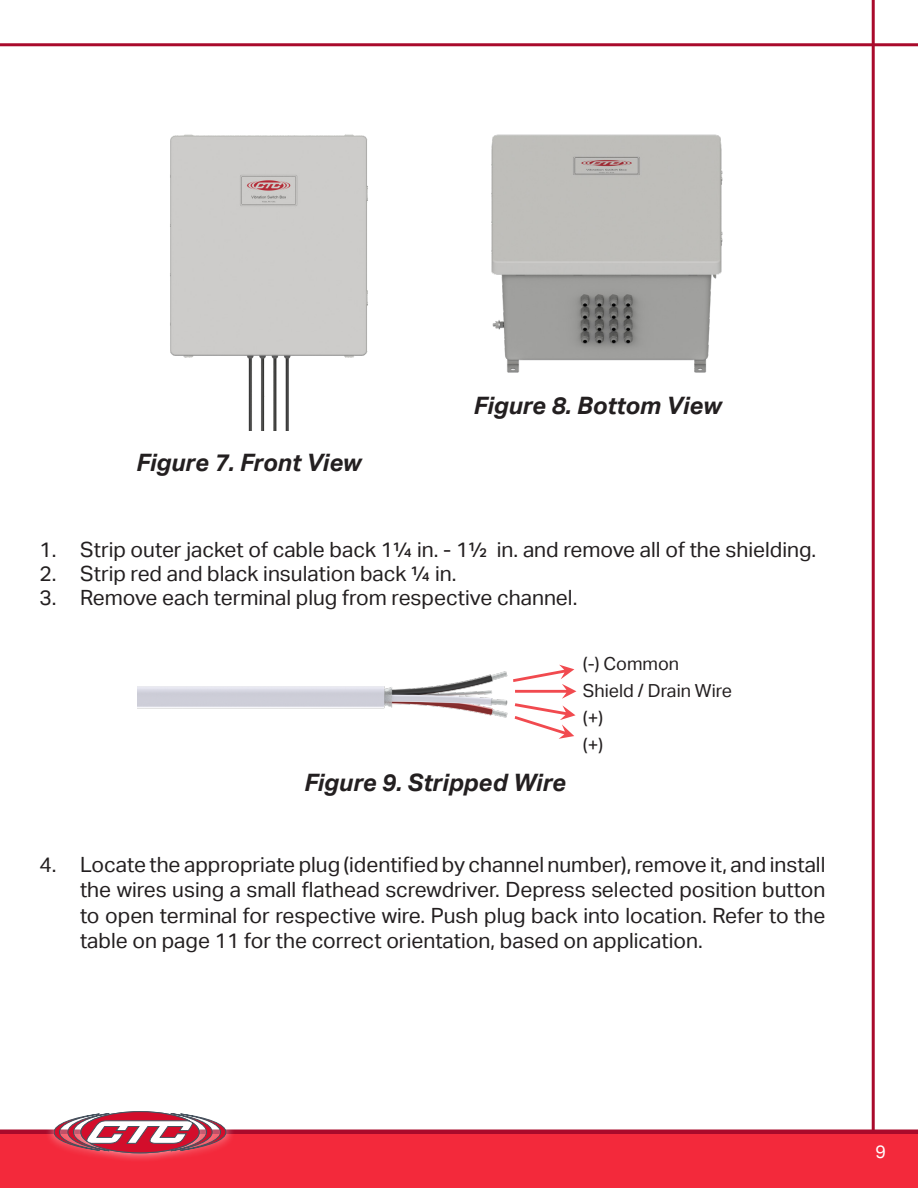
<style>
.page{position:relative;width:918px;height:1188px;background:#fff}
.page>*{position:absolute;margin:0;border:0;box-sizing:border-box;transform-origin:0 0}
.t1{font:italic 700 24px "Aktiv Grotesk";color:#231f20}
.t2{font:21px/25.2px "Aktiv Grotesk";color:#231f20;text-align:justify}
.t3{font:18px "Aktiv Grotesk";color:#231f20}
.t4{font:18px "Aktiv Grotesk";color:#fff}
</style>
<div class="page">
<hr style="left:872px;top:0;width:3px;height:1188px;background:#a90a2b">
<div style="left:0;top:1134px;width:918px;height:54px;background:#f3293b"></div>
<hr style="left:0;top:1130px;width:918px;height:4px;background:#a90a2b">
<div style="left:45px;top:1102px;width:190px;height:61px;background:#fff;opacity:.75"></div>
<svg style="left:54px;top:1112px;width:172px;height:41px"></svg>
<hr style="left:0;top:43px;width:918px;height:3px;background:#a90a2b">
<img style="left:137px;top:671px;width:371px;height:47px">
<svg style="left:513px;top:665px;width:63px;height:74px"></svg>
<img style="left:170px;top:134px;width:161px;height:297px">
<img style="left:331px;top:134px;width:392px;height:239px">
<p class="t1" style="left:136px;top:448px;width:226px">Figure 7. Front View</p>
<p class="t1" style="left:474px;top:392px;width:249px">Figure 8. Bottom View</p>
<p class="t2" style="left:40px;top:538px;width:776px">1. Strip outer jacket of cable back 1¼ in. - 1½ in. and remove all of the shielding.</p>
<p class="t2" style="left:40px;top:562px;width:416px">2. Strip red and black insulation back ¼ in.</p>
<p class="t2" style="left:40px;top:586px;width:537px">3. Remove each terminal plug from respective channel.</p>
<p class="t1" style="left:304px;top:769px;width:263px">Figure 9. Stripped Wire</p>
<p class="t3" style="left:583px;top:653px;width:98px">(-) Common</p>
<p class="t3" style="left:583px;top:680px;width:151px">Shield / Drain Wire</p>
<p class="t3" style="left:583px;top:707px;width:22px">(+)</p>
<p class="t3" style="left:583px;top:734px;width:22px">(+)</p>
<p class="t2" style="left:80px;top:852px;width:747px;text-indent:-40px">4. Locate the appropriate plug (identified by channel number), remove it, and install the wires using a small flathead screwdriver. Depress selected position button to open terminal for respective wire. Push plug back into location. Refer to the table on page 11 for the correct orientation, based on application.</p>
<p class="t4" style="left:875px;top:1142px;width:12px">9</p>
</div>
